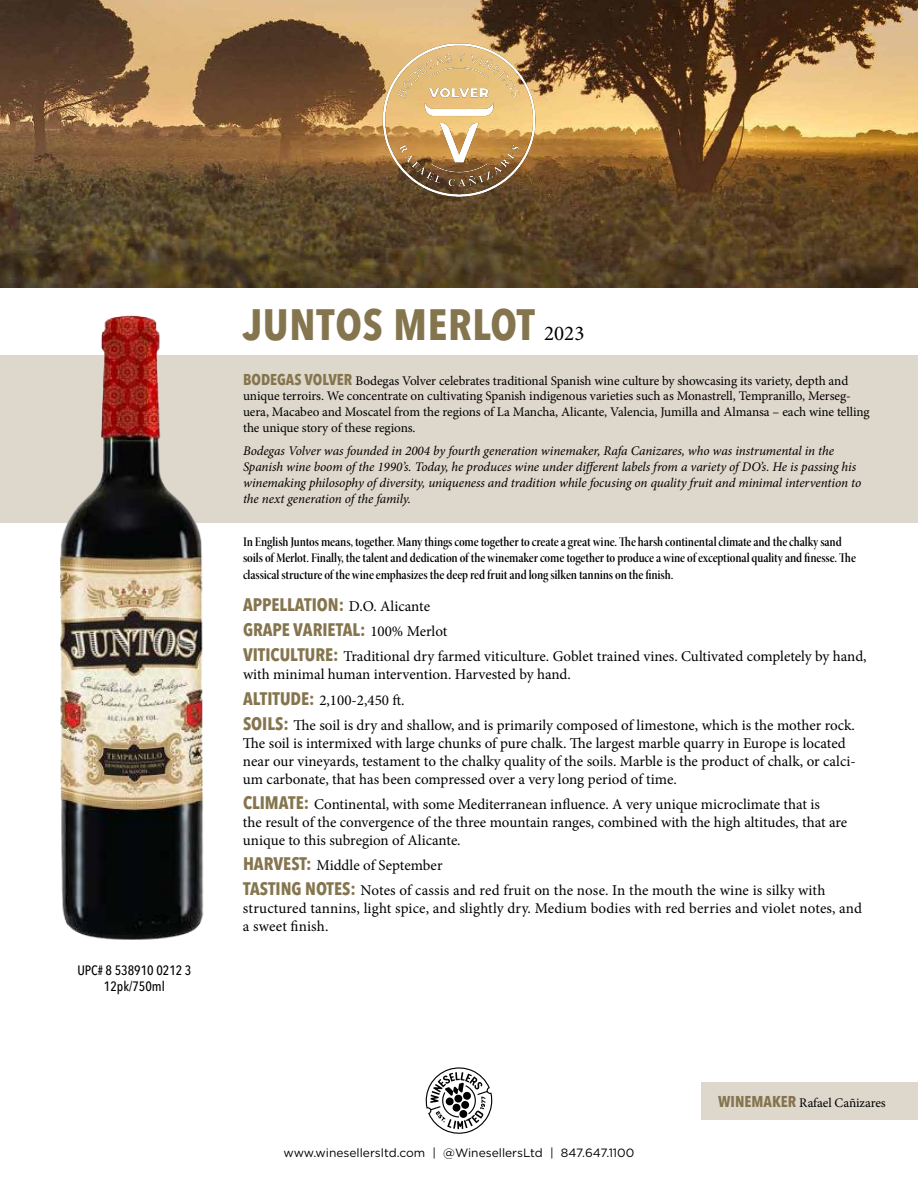
<style>
.page{position:relative;width:918px;height:1188px;background:#fff}
.page>*{position:absolute;margin:0;border:0;box-sizing:border-box;transform-origin:0 0}
.t1{font:700 43.5px "Avenir Next Condensed";letter-spacing:.02em;color:#85754e}
.t2{font:700 18px/25.2px "Avenir Next Condensed";color:#85754e}
.t3{font:15px/18px "Minion Pro";color:#000}
.t4{font:13.5px/16.2px "Minion Pro Semibold Cn Disp";letter-spacing:-.005em;color:#000}
.t5{font:500 13.5px/16.5px "Avenir Next Condensed";color:#000;text-align:center}
.t6{font:13.2px/15.9px "Minion Pro";letter-spacing:-.005em;color:#000}
.t7{font:italic 13.2px/15.9px "Minion Pro";letter-spacing:-.01em;color:#000}
.t8{font:12px "Gotham";color:#000}
.s1{font-family:"Minion Pro";font-weight:400;font-size:21px;color:#000}
.s2{font-family:"Avenir Next Condensed";font-weight:700;font-size:15.6px;color:#85754e}
.s3{font-family:"Minion Pro";font-weight:400;font-size:15px;color:#000}
.s4{font-family:"Avenir Next Condensed";font-weight:700;font-size:18px;color:#85754e}
</style>
<div class="page">
<img style="left:0;top:0;width:918px;height:287px">
<img style="left:365px;top:27px;width:188px;height:188px">
<div style="left:0;top:355px;width:918px;height:168px;background:#ddd7cc"></div>
<img style="left:16px;top:283px;width:234px;height:657px">
<svg style="left:426px;top:1067px;width:66px;height:67px"></svg>
<div style="left:701px;top:1082px;width:217px;height:37px;background:#ddd7cc"></div>
<p class="t5" style="left:77px;top:962px;width:116px">UPC# 8 538910 0212 3<br>12pk/750ml</p>
<h1 class="t1" style="left:243px;top:298px;width:343px">JUNTOS MERLOT <span class="s1">2023</span></h1>
<p class="t6" style="left:243px;top:372px;width:628px"><span class="s2">BODEGAS VOLVER</span> Bodegas Volver celebrates traditional Spanish wine culture by showcasing its variety, depth and unique terroirs. We concentrate on cultivating Spanish indigenous varieties such as Monastrell, Tempranillo, Merseg&shy;uera, Macabeo and Moscatel from the regions of La Mancha, Alicante, Valencia, Jumilla and Almansa – each wine telling the unique story of these regions.</p>
<p class="t7" style="left:243px;top:443px;width:620px">Bodegas Volver was founded in 2004 by fourth generation winemaker, Rafa Canizares, who was instrumental in the Spanish wine boom of the 1990’s. Today, he produces wine under different labels from a variety of DO’s. He is passing his winemaking philosophy of diversity, uniqueness and tradition while focusing on quality fruit and minimal intervention to the next generation of the family.</p>
<p class="t4" style="left:243px;top:534px;width:614px">In English Juntos means, together. Many things come together to create a great wine. The harsh continental climate and the chalky sand soils of Merlot. Finally, the talent and dedication of the winemaker come together to produce a wine of exceptional quality and finesse. The classical structure of the wine emphasizes the deep red fruit and long silken tannins on the finish.</p>
<p class="t2" style="left:243px;top:592px;width:206px">APPELLATION: <span class="s3">D.O. Alicante<br></span>GRAPE VARIETAL: <span class="s3">100% Merlot</span></p>
<p class="t3" style="left:243px;top:648px;width:625px"><span class="s4">VITICULTURE:</span> Traditional dry farmed viticulture. Goblet trained vines. Cultivated completely by hand, with minimal human intervention. Harvested by hand.</p>
<p class="t3" style="left:243px;top:687px;width:613px;line-height:25.2px"><span class="s4">ALTITUDE:</span> 2,100-2,450 ft.<br><span class="s4">SOILS:</span> The soil is dry and shallow, and is primarily composed of limestone, which is the mother rock.</p>
<p class="t3" style="left:243px;top:734px;width:614px">The soil is intermixed with large chunks of pure chalk. The largest marble quarry in Europe is located near our vineyards, testament to the chalky quality of the soils. Marble is the product of chalk, or calci&shy;um carbonate, that has been compressed over a very long period of time.</p>
<p class="t3" style="left:243px;top:795px;width:606px"><span class="s4">CLIMATE:</span> Continental, with some Mediterranean influence. A very unique microclimate that is<br>the result of the convergence of the three mountain ranges, combined with the high altitudes, that are unique to this subregion of Alicante.</p>
<p class="t3" style="left:243px;top:853px;width:584px;line-height:25.2px"><span class="s4">HARVEST:</span> Middle of September<br><span class="s4">TASTING NOTES:</span> Notes of cassis and red fruit on the nose. In the mouth the wine is silky with</p>
<p class="t3" style="left:243px;top:900px;width:621px">structured tannins, light spice, and slightly dry. Medium bodies with red berries and violet notes, and a sweet finish.</p>
<p class="t8" style="left:284px;top:1145px;width:352px">www.winesellersltd.com | @WinesellersLtd | 847.647.1100</p>
<p class="t6" style="left:718px;top:1095px;width:169px"><span class="s2">WINEMAKER</span> Rafael Cañizares</p>
</div>
